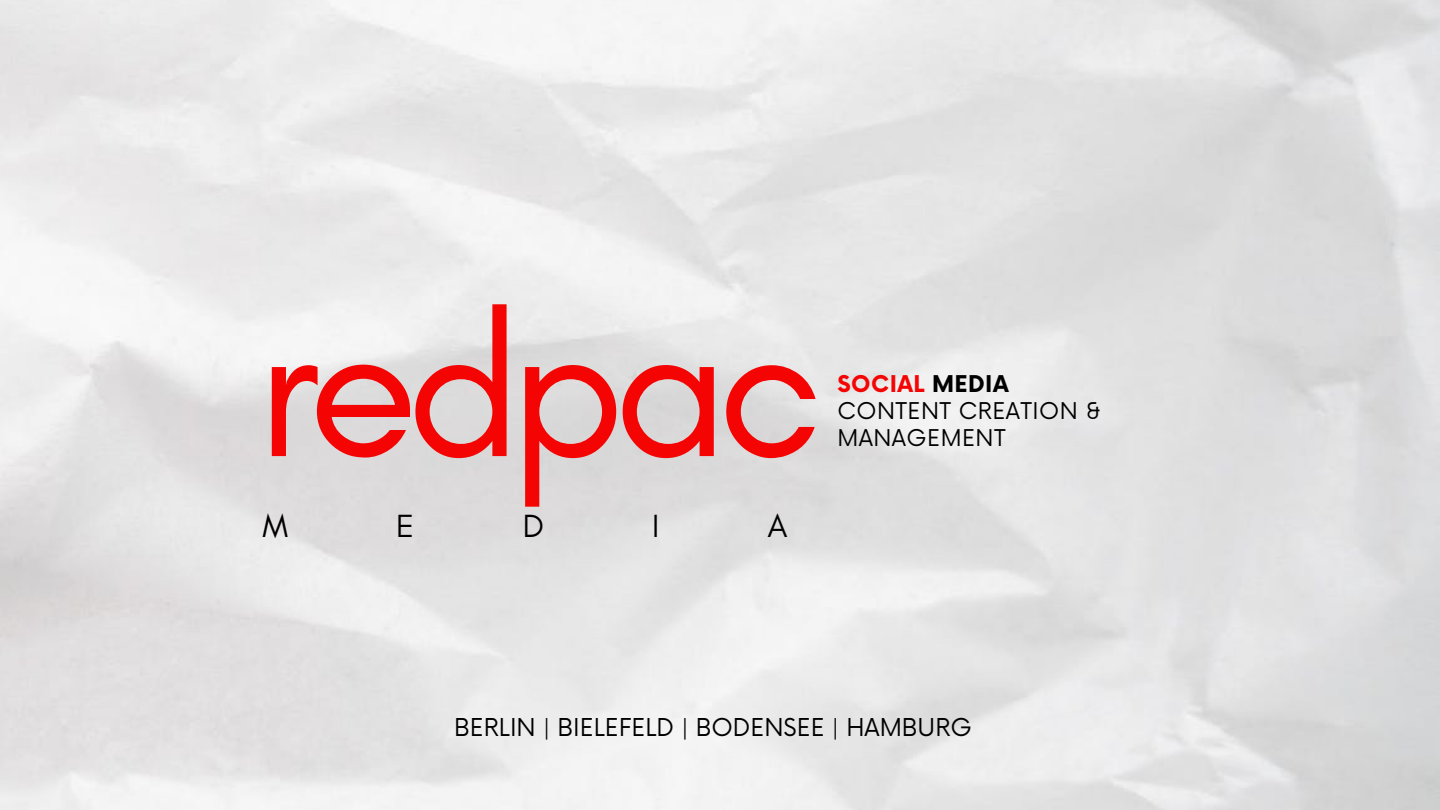
<style>
.page{position:relative;width:1440px;height:810px;background:#fff}
.page>*{position:absolute;margin:0;border:0;box-sizing:border-box;transform-origin:0 0}
.t1{font:202.4px "Glacial Indifference";letter-spacing:-.06em;color:#f40503}
.t2{font:32.7px "Glacial Indifference";color:#000}
.t3{font:24px "Now";color:#000}
.t4{font:22.5px "Now";letter-spacing:.02em;color:#000}
.t5{font:700 22.5px "Now";letter-spacing:.02em;color:#f40503}
.s1{color:#000}
</style>
<div class="page">
<p class="t1" style="left:257px;top:264px;width:567px">redpac</p>
<p class="t2" style="left:262px;top:506px;width:27px">M</p>
<p class="t2" style="left:396px;top:506px;width:20px">E</p>
<p class="t2" style="left:523px;top:506px;width:23px">D</p>
<p class="t2" style="left:652px;top:506px;width:9px">I</p>
<p class="t2" style="left:768px;top:506px;width:22px">A</p>
<h1 class="t5" style="left:838px;top:372px;width:173px">SOCIAL <span class="s1">MEDIA</span></h1>
<h2 class="t4" style="left:838px;top:398px;width:265px">CONTENT CREATION &amp;</h2>
<h2 class="t4" style="left:838px;top:425px;width:170px">MANAGEMENT</h2>
<p class="t3" style="left:454px;top:714px;width:519px">BERLIN | BIELEFELD | BODENSEE | HAMBURG</p>
</div>
